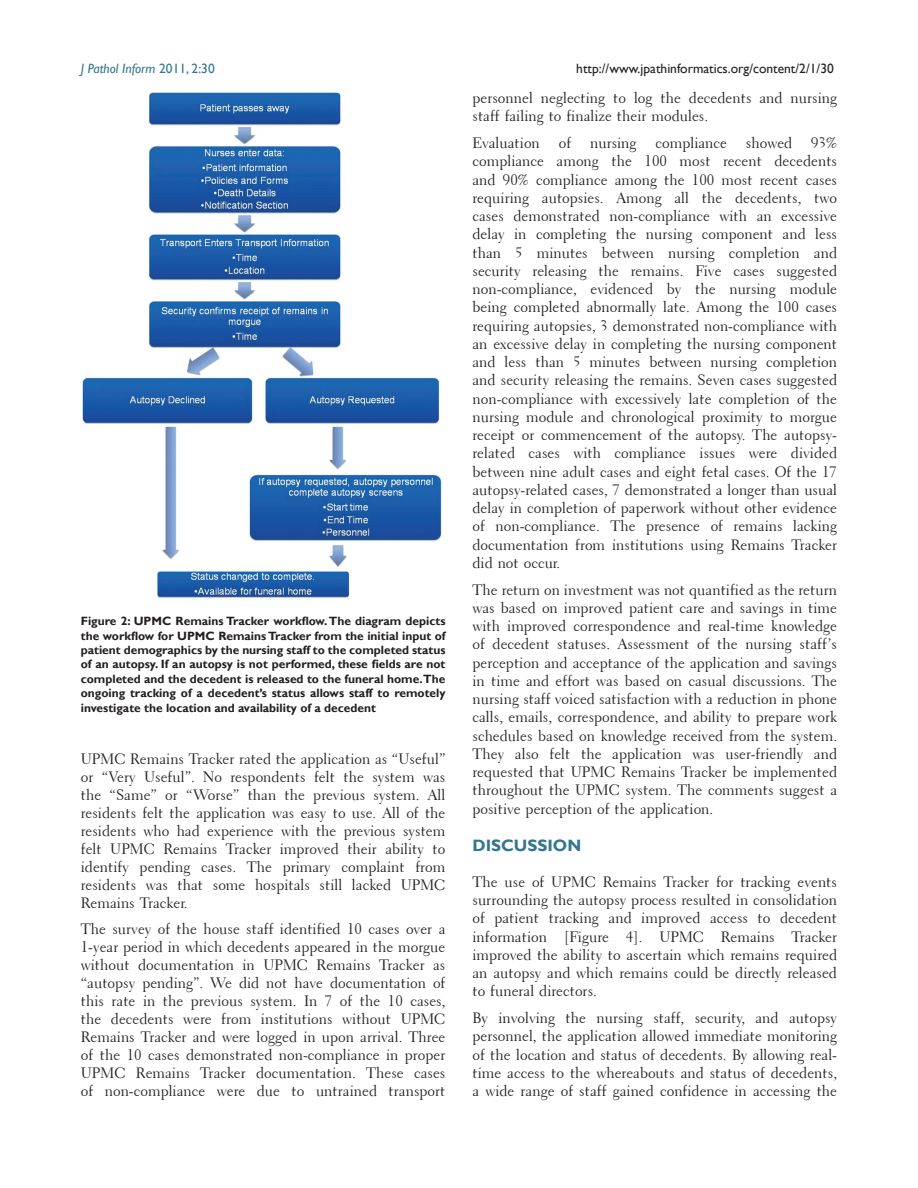
<style>
.page{position:relative;width:918px;height:1188px;background:#fff}
.page>*{position:absolute;margin:0;border:0;box-sizing:border-box;transform-origin:0 0}
.t1{font:700 16.5px "Gill Sans";color:#33778f}
.TX{font:15px/18.3px "Transitional 521 BT Roman A";color:#231f20;text-align:justify}
.t2{font:13.5px "Gill Sans";color:#231f20}
.t3{font:italic 13.5px "Gill Sans";color:#33778f}
.FGC{font:700 12px/14.4px "Gill Sans";color:#231f20;text-align:justify}
.s1{font-style:normal}
</style>
<div class="page">
<img style="left:82px;top:92px;width:360px;height:507px">
<p class="t3" style="left:81px;top:61px;width:135px">J Pathol Inform <span class="s1">2011, 2:30</span></p>
<p class="t2" style="left:576px;top:61px;width:259px">http://www.jpathinformatics.org/content/2/1/30</p>
<p class="FGC" style="left:81px;top:614px;width:366px">Figure 2: UPMC Remains Tracker workflow. The diagram depicts the workflow for UPMC Remains Tracker from the initial input of patient demographics by the nursing staff to the completed status of an autopsy. If an autopsy is not performed, these fields are not completed and the decedent is released to the funeral home.The ongoing tracking of a decedent’s status allows staff to remotely investigate the location and availability of a decedent</p>
<p class="TX" style="left:81px;top:750px;width:366px">UPMC Remains Tracker rated the application as “Useful” or “Very Useful”. No respondents felt the system was the “Same” or “Worse” than the previous system. All residents felt the application was easy to use. All of the residents who had experience with the previous system felt UPMC Remains Tracker improved their ability to identify pending cases. The primary complaint from residents was that some hospitals still lacked UPMC Remains Tracker.</p>
<p class="TX" style="left:81px;top:920px;width:366px">The survey of the house staff identified 10 cases over a 1-year period in which decedents appeared in the morgue without documentation in UPMC Remains Tracker as “autopsy pending”. We did not have documentation of this rate in the previous system. In 7 of the 10 cases, the decedents were from institutions without UPMC Remains Tracker and were logged in upon arrival. Three of the 10 cases demonstrated non-compliance in proper UPMC Remains Tracker documentation. These cases of non-compliance were due to untrained transport</p>
<p class="TX" style="left:472px;top:89px;width:366px">personnel neglecting to log the decedents and nursing staff failing to finalize their modules.</p>
<p class="TX" style="left:472px;top:134px;width:69px">Evaluation</p>
<p class="TX" style="left:559px;top:134px;width:14px">of</p>
<p class="TX" style="left:590px;top:134px;width:48px">nursing</p>
<p class="TX" style="left:656px;top:134px;width:73px">compliance</p>
<p class="TX" style="left:746px;top:134px;width:48px">showed</p>
<p class="TX" style="left:472px;top:134px;width:366px;text-indent:339px">93% compliance among the 100 most recent decedents and 90% compliance among the 100 most recent cases requiring autopsies. Among all the decedents, two cases demonstrated non-compliance with an excessive delay in completing the nursing component and less than 5 minutes between nursing completion and security releasing the remains. Five cases suggested non-compliance, evidenced by the nursing module being completed abnormally late. Among the 100 cases requiring autopsies, 3 demonstrated non-compliance with an excessive delay in completing the nursing component and less than 5 minutes between nursing completion and security releasing the remains. Seven cases suggested non-compliance with excessively late completion of the nursing module and chronological proximity to morgue receipt or commencement of the autopsy. The autopsy&shy;related cases with compliance issues were divided between nine adult cases and eight fetal cases. Of the 17 autopsy-related cases, 7 demonstrated a longer than usual delay in completion of paperwork without other evidence of non-compliance. The presence of remains lacking documentation from institutions using Remains Tracker did not occur.</p>
<p class="TX" style="left:472px;top:580px;width:366px">The return on investment was not quantified as the return was based on improved patient care and savings in time with improved correspondence and real-time knowledge of decedent statuses. Assessment of the nursing staff’s perception and acceptance of the application and savings in time and effort was based on casual discussions. The nursing staff voiced satisfaction with a reduction in phone calls, emails, correspondence, and ability to prepare work schedules based on knowledge received from the system.<br>They also felt the application was user-friendly and requested that UPMC Remains Tracker be implemented throughout the UPMC system. The comments suggest a positive perception of the application.</p>
<h1 class="t1" style="left:472px;top:835px;width:110px">DISCUSSION</h1>
<p class="TX" style="left:472px;top:873px;width:366px">The use of UPMC Remains Tracker for tracking events surrounding the autopsy process resulted in consolidation of patient tracking and improved access to decedent information [Figure 4]. UPMC Remains Tracker improved the ability to ascertain which remains required an autopsy and which remains could be directly released to funeral directors.</p>
<p class="TX" style="left:472px;top:1009px;width:366px">By involving the nursing staff, security, and autopsy personnel, the application allowed immediate monitoring of the location and status of decedents. By allowing real&shy;time access to the whereabouts and status of decedents, a wide range of staff gained confidence in accessing the</p>
</div>
